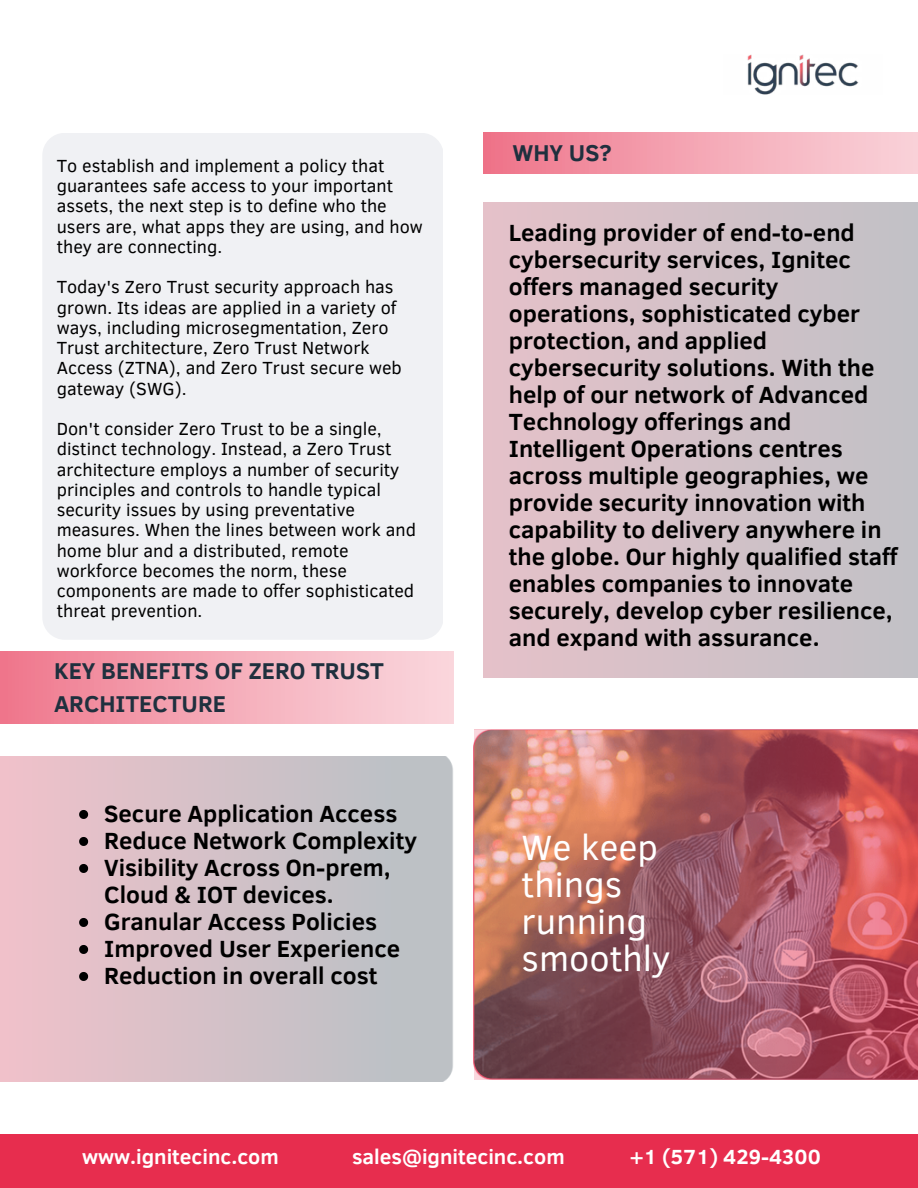
<style>
.page{position:relative;width:918px;height:1188px;background:#fff}
.page>*{position:absolute;margin:0;border:0;box-sizing:border-box;transform-origin:0 0}
.t1{font:36px/37.2px "Clear Sans";color:#fff}
.t2{font:700 24px/27px "Clear Sans";color:#000}
.t3{font:700 23.55px/32.7px "Clear Sans";color:#1f303e}
.t4{font:700 21px "Clear Sans";color:#fff}
.t5{font:18px/20.2px "Clear Sans";color:#000}
</style>
<div class="page">
<div style="left:0;top:1134px;width:918px;height:54px;background:#e72d4e"></div>
<img style="left:747px;top:54px;width:112px;height:41px">
<img style="left:474px;top:729px;width:444px;height:350px">
<div style="left:42px;top:133px;width:401px;height:507px;background:#f0f1f4;border-radius:22px"></div>
<div style="left:0;top:651px;width:453px;height:72px;background:linear-gradient(to right,#ef798e,#fadbe0)"></div>
<svg style="left:79px;top:810px;width:9px;height:9px"></svg>
<svg style="left:79px;top:837px;width:9px;height:9px"></svg>
<svg style="left:79px;top:864px;width:9px;height:9px"></svg>
<svg style="left:79px;top:918px;width:9px;height:9px"></svg>
<svg style="left:79px;top:945px;width:9px;height:9px"></svg>
<svg style="left:79px;top:972px;width:9px;height:9px"></svg>
<div style="left:483px;top:133px;width:435px;height:40px;background:linear-gradient(to right,#ef758b,#fad6dc)"></div>
<p class="t5" style="left:57px;top:154px;width:368px">To establish and implement a policy that guarantees safe access to your important assets, the next step is to define who the users are, what apps they are using, and how they are connecting.</p>
<p class="t5" style="left:57px;top:276px;width:347px">Today's Zero Trust security approach has grown. Its ideas are applied in a variety of ways, including microsegmentation, Zero Trust architecture, Zero Trust Network Access (ZTNA), and Zero Trust secure web gateway (SWG).</p>
<p class="t5" style="left:57px;top:418px;width:361px">Don't consider Zero Trust to be a single, distinct technology. Instead, a Zero Trust architecture employs a number of security principles and controls to handle typical security issues by using preventative measures. When the lines between work and home blur and a distributed, remote workforce becomes the norm, these components are made to offer sophisticated threat prevention.</p>
<h3 class="t3" style="left:54px;top:653px;width:331px">KEY BENEFITS OF ZERO TRUST<br>ARCHITECTURE</h3>
<h2 class="t2" style="left:104px;top:799px;width:314px">Secure Application Access<br>Reduce Network Complexity<br>Visibility Across On-prem,<br>Cloud &amp; IOT devices.<br>Granular Access Policies<br>Improved User Experience<br>Reduction in overall cost</h2>
<h3 class="t3" style="left:512px;top:135px;width:101px">WHY US?</h3>
<p class="t2" style="left:509px;top:218px;width:390px">Leading provider of end-to-end cybersecurity services, Ignitec offers managed security operations, sophisticated cyber protection, and applied cybersecurity solutions. With the help of our network of Advanced<br>Technology offerings and<br>Intelligent Operations centres across multiple geographies, we provide security innovation with capability to delivery anywhere in the globe. Our highly qualified staff enables companies to innovate securely, develop cyber resilience, and expand with assurance.</p>
<h1 class="t1" style="left:522px;top:827px;width:150px">We keep things running smoothly</h1>
<p class="t4" style="left:82px;top:1142px;width:198px">www.ignitecinc.com</p>
<p class="t4" style="left:352px;top:1142px;width:214px">sales@ignitecinc.com</p>
<p class="t4" style="left:629px;top:1142px;width:193px">+1 (571) 429-4300</p>
</div>
